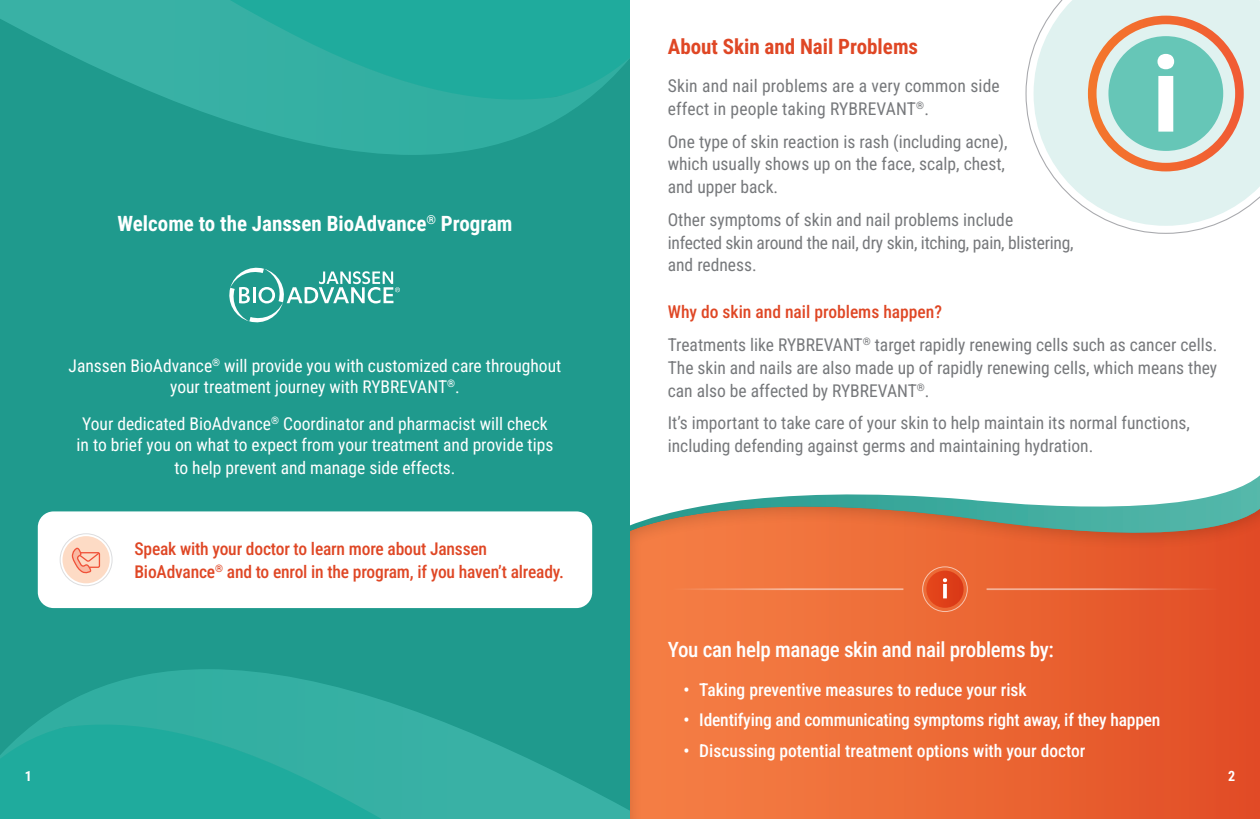
<style>
.page{position:relative;width:1260px;height:819px;background:#fff}
.page>*{position:absolute;margin:0;border:0;box-sizing:border-box;transform-origin:0 0}
.t1{font:500 21px "Roboto Condensed";letter-spacing:-.015em;color:#fff}
.t2{font:700 21px "Roboto Condensed";color:#fff}
.t3{font:700 21px "Roboto Condensed";color:#df4725}
.t4{font:17.5px/22.8px "Roboto Condensed";color:#76787b}
.t5{font:17.5px/21px "Roboto Condensed";color:#fff;text-align:center}
.t6{font:500 17.5px "Roboto Condensed";color:#fff}
.t7{font:500 17.5px/22.8px "Roboto Condensed";letter-spacing:-.01em;color:#df4725}
.t8{font:700 14px "Roboto Condensed";color:#fff}
</style>
<div class="page">
<div style="left:628px;top:483px;width:632px;height:336px;background:#231f20;opacity:.2"></div>
<hr style="left:668px;top:588px;width:235px;height:2px;background:#fff">
<hr style="left:987px;top:588px;width:235px;height:2px;background:#fff">
<div style="left:0;top:0;width:630px;height:819px;background:#1f9a8d"></div>
<svg style="left:229px;top:268px;width:171px;height:54px"></svg>
<svg style="left:0;top:0;width:630px;height:155px"></svg>
<svg style="left:0;top:669px;width:630px;height:150px"></svg>
<div style="left:38px;top:511px;width:554px;height:97px;background:#fff;border-radius:16px"></div>
<div style="left:63px;top:536px;width:47px;height:47px;background:#fddbc5;border-radius:50%"></div>
<svg style="left:72px;top:547px;width:28px;height:27px"></svg>
<div style="left:60px;top:533px;width:52px;height:53px;border:1px solid #dcdddf;border-radius:50%"></div>
<svg style="left:1026px;top:0;width:234px;height:234px"></svg>
<svg style="left:1088px;top:16px;width:156px;height:155px;background:#b6cbbc"></svg>
<div style="left:922px;top:566px;width:46px;height:46px;border:1px solid #fff;border-radius:50%"></div>
<div style="left:926px;top:571px;width:38px;height:37px;background:#df4019;border-radius:50%"></div>
<svg style="left:943px;top:578px;width:4px;height:20px"></svg>
<p class="t2" style="left:117px;top:209px;width:397px">Welcome to the Janssen BioAdvance<sup>®</sup> Program</p>
<p class="t5" style="left:69px;top:354px;width:494px">Janssen BioAdvance<sup>®</sup> will provide you with customized care throughout your treatment journey with RYBREVANT<sup>®</sup>.</p>
<p class="t5" style="left:77px;top:412px;width:478px">Your dedicated BioAdvance<sup>®</sup> Coordinator and pharmacist will check in to brief you on what to expect from your treatment and provide tips</p>
<p class="t5" style="left:174px;top:456px;width:283px">to help prevent and manage side effects.</p>
<p class="t7" style="left:134px;top:537px;width:431px">Speak with your doctor to learn more about Janssen<br>BioAdvance<sup>®</sup> and to enrol in the program, if you haven’t already.</p>
<p class="t8" style="left:25px;top:766px;width:9px">1</p>
<p class="t3" style="left:668px;top:31px;width:252px">About Skin and Nail Problems</p>
<p class="t4" style="left:668px;top:74px;width:334px">Skin and nail problems are a very common side effect in people taking RYBREVANT<sup>®</sup>.</p>
<p class="t4" style="left:668px;top:129px;width:341px">One type of skin reaction is rash (including acne), which usually shows up on the face, scalp, chest, and upper back.</p>
<p class="t4" style="left:668px;top:208px;width:407px">Other symptoms of skin and nail problems include<br>infected skin around the nail, dry skin, itching, pain, blistering, and redness.</p>
<p class="t7" style="left:668px;top:300px;width:276px">Why do skin and nail problems happen?</p>
<p class="t4" style="left:668px;top:333px;width:551px;text-align:justify">Treatments like RYBREVANT<sup>®</sup> target rapidly renewing cells such as cancer cells.<br>The skin and nails are also made up of rapidly renewing cells, which means they can also be affected by RYBREVANT<sup>®</sup>.</p>
<p class="t4" style="left:668px;top:411px;width:524px">It’s important to take care of your skin to help maintain its normal functions, including defending against germs and maintaining hydration.</p>
<p class="t1" style="left:668px;top:635px;width:388px">You can help manage skin and nail problems by:</p>
<p class="t6" style="left:684px;top:677px;width:345px">• Taking preventive measures to reduce your risk</p>
<p class="t6" style="left:684px;top:708px;width:478px">• Identifying and communicating symptoms right away, if they happen</p>
<p class="t6" style="left:684px;top:738px;width:404px">• Discussing potential treatment options with your doctor</p>
<p class="t8" style="left:1228px;top:766px;width:9px">2</p>
</div>
